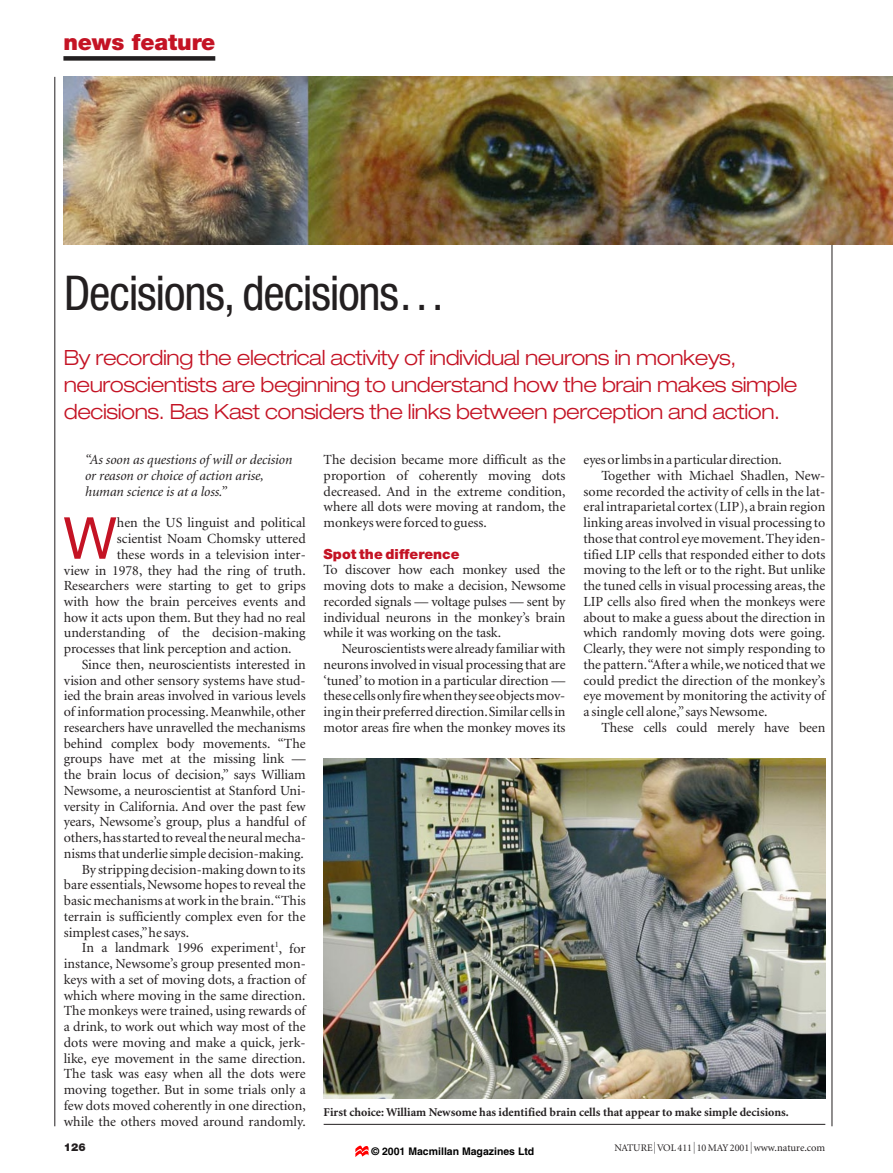
<style>
.page{position:relative;width:893px;height:1173px;background:#fff}
.page>*{position:absolute;margin:0;border:0;box-sizing:border-box;transform-origin:0 0}
.t1{font:58.05px "Helvetica Neue";color:#c41324}
.t2{font:condensed 48px "Helvetica Neue";letter-spacing:-.025em;color:#231f20}
.t3{font:900 22.5px "Helvetica Neue";letter-spacing:-.005em;color:#c41324}
.t4{font:300 expanded 21px/27px "Helvetica Neue";letter-spacing:-.02em;color:#c41324}
.t5{font:13.95px/15.8px "Minion";color:#231f20;text-align:justify}
.t6{font:italic 13.95px/15.8px "Minion";letter-spacing:-.005em;color:#231f20}
.t7{font:900 13.95px "Helvetica Neue";color:#c41324}
.t8{font:700 12px "Minion";color:#231f20}
.t9{font:900 10.8px "Helvetica Neue";color:#231f20}
.t10{font:700 10.5px "Helvetica";color:#000}
.t11{font:10.2px "Minion";color:#231f20}
.s1{font-family:"Unica SB";font-weight:300;font-size:12px;color:#fff}
.s2{font-size:10.5px;color:#fff}
.s3{font-family:"Unica SB";font-weight:300;font-size:12px}
.s4{font-size:10.5px}
</style>
<div class="page">
<hr style="left:55px;top:77px;width:1px;height:1049px;background:#231f20">
<hr style="left:831px;top:77px;width:1px;height:1049px;background:#231f20">
<div style="left:63px;top:56px;width:152px;height:5px;background:#231f20"></div>
<img style="left:64px;top:77px;width:828px;height:167px">
<img style="left:323px;top:759px;width:502px;height:340px">
<hr style="left:323px;top:1124px;width:502px;height:1px;background:#231f20">
<svg style="left:355px;top:1146px;width:13px;height:11px"></svg>
<h3 class="t3" style="left:63px;top:33px;width:153px">news feature</h3>
<h2 class="t2" style="left:64px;top:276px;width:383px">Decisions, decisions…</h2>
<h3 class="t4" style="left:64px;top:346px;width:735px">By recording the electrical activity of individual neurons in monkeys, neuroscientists are beginning to understand how the brain makes simple decisions. Bas Kast considers the links between perception and action.</h3>
<p class="t6" style="left:85px;top:453px;width:209px">“As soon as questions of will or decision or reason or choice of action arise, human science is at a loss.”</p>
<h1 class="t1" style="left:63px;top:517px;width:55px">W</h1>
<p class="t5" style="left:117px;top:516px;width:190px">hen the US linguist and political</p>
<p class="t5" style="left:323px;top:453px;width:243px">The decision became more difficult as the proportion of coherently moving dots decreased. And in the extreme condition, where all dots were moving at random, the monkeys were forced to guess.</p>
<p class="t7" style="left:323px;top:549px;width:137px">Spot the difference</p>
<p class="t5" style="left:323px;top:563px;width:243px">To discover how each monkey used the moving dots to make a decision, Newsome recorded signals — voltage pulses — sent by individual neurons in the monkey’s brain while it was working on the task.</p>
<p class="t5" style="left:323px;top:642px;width:243px;text-indent:18px">Neuroscientists were already familiar with neurons involved in visual processing that are ‘tuned’ to motion in a particular direction — these cells only fire when they see objects mov&shy;ing in their preferred direction.Similar cells in motor areas fire when the monkey moves its</p>
<p class="t5" style="left:583px;top:453px;width:200px">eyes or limbs in a particular direction.</p>
<p class="t5" style="left:601px;top:469px;width:225px">Together with Michael Shadlen, New-</p>
<p class="t5" style="left:583px;top:485px;width:243px">some recorded the activity of cells in the lat-</p>
<p class="t5" style="left:583px;top:500px;width:243px">eral intraparietal cortex (LIP), a brain region</p>
<p class="t5" style="left:583px;top:516px;width:243px">linking areas involved in visual processing to</p>
<p class="t5" style="left:583px;top:532px;width:243px">those that control eye movement.They iden-</p>
<p class="t5" style="left:583px;top:548px;width:243px">tified LIP cells that responded either to dots</p>
<p class="t5" style="left:583px;top:563px;width:243px">moving to the left or to the right. But unlike</p>
<p class="t5" style="left:583px;top:579px;width:243px">the tuned cells in visual processing areas, the</p>
<p class="t5" style="left:583px;top:595px;width:243px">LIP cells also fired when the monkeys were</p>
<p class="t5" style="left:583px;top:611px;width:243px">about to make a guess about the direction in</p>
<p class="t5" style="left:583px;top:626px;width:243px">which randomly moving dots were going.</p>
<p class="t5" style="left:583px;top:642px;width:243px">Clearly, they were not simply responding to</p>
<p class="t5" style="left:583px;top:658px;width:243px">the pattern.“After a while,we noticed that we</p>
<p class="t5" style="left:583px;top:674px;width:243px">could predict the direction of the monkey’s</p>
<p class="t5" style="left:583px;top:689px;width:243px">eye movement by monitoring the activity of</p>
<p class="t5" style="left:583px;top:705px;width:185px">a single cell alone,”says Newsome.</p>
<p class="t5" style="left:601px;top:721px;width:225px">These cells could merely have been</p>
<p class="t5" style="left:117px;top:532px;width:190px">scientist Noam Chomsky uttered</p>
<p class="t5" style="left:117px;top:548px;width:190px">these words in a television inter-</p>
<p class="t5" style="left:64px;top:563px;width:243px">view in 1978, they had the ring of truth.</p>
<p class="t5" style="left:64px;top:579px;width:243px">Researchers were starting to get to grips</p>
<p class="t5" style="left:64px;top:595px;width:243px">with how the brain perceives events and</p>
<p class="t5" style="left:64px;top:611px;width:243px">how it acts upon them. But they had no real</p>
<p class="t5" style="left:64px;top:626px;width:243px">understanding of the decision-making</p>
<p class="t5" style="left:64px;top:642px;width:229px">processes that link perception and action.</p>
<p class="t5" style="left:82px;top:658px;width:225px">Since then, neuroscientists interested in</p>
<p class="t5" style="left:64px;top:674px;width:243px">vision and other sensory systems have stud-</p>
<p class="t5" style="left:64px;top:689px;width:243px">ied the brain areas involved in various levels</p>
<p class="t5" style="left:64px;top:705px;width:243px">of information processing. Meanwhile, other</p>
<p class="t5" style="left:64px;top:721px;width:243px">researchers have unravelled the mechanisms</p>
<p class="t5" style="left:64px;top:737px;width:243px">behind complex body movements. “The</p>
<p class="t5" style="left:64px;top:752px;width:243px">groups have met at the missing link —</p>
<p class="t5" style="left:64px;top:768px;width:243px">the brain locus of decision,” says William</p>
<p class="t5" style="left:64px;top:784px;width:243px">Newsome, a neuroscientist at Stanford Uni-</p>
<p class="t5" style="left:64px;top:800px;width:243px">versity in California. And over the past few</p>
<p class="t5" style="left:64px;top:815px;width:243px">years, Newsome’s group, plus a handful of</p>
<p class="t5" style="left:64px;top:831px;width:243px">others,has started to reveal the neural mecha-</p>
<p class="t5" style="left:64px;top:847px;width:242px">nisms that underlie simple decision-making.</p>
<p class="t5" style="left:82px;top:863px;width:225px">By stripping decision-making down to its</p>
<p class="t5" style="left:64px;top:878px;width:243px">bare essentials, Newsome hopes to reveal the</p>
<p class="t5" style="left:64px;top:894px;width:243px">basic mechanisms at work in the brain.“This</p>
<p class="t5" style="left:64px;top:910px;width:243px">terrain is sufficiently complex even for the</p>
<p class="t5" style="left:64px;top:926px;width:127px">simplest cases,”he says.</p>
<p class="t5" style="left:82px;top:941px;width:225px">In a landmark 1996 experiment<sup>1</sup>, for</p>
<p class="t5" style="left:64px;top:957px;width:243px">instance, Newsome’s group presented mon-</p>
<p class="t5" style="left:64px;top:973px;width:243px">keys with a set of moving dots, a fraction of</p>
<p class="t5" style="left:64px;top:989px;width:243px">which where moving in the same direction.</p>
<p class="t5" style="left:64px;top:1004px;width:243px">The monkeys were trained, using rewards of</p>
<p class="t5" style="left:64px;top:1020px;width:243px">a drink, to work out which way most of the</p>
<p class="t5" style="left:64px;top:1036px;width:243px">dots were moving and make a quick, jerk-</p>
<p class="t5" style="left:64px;top:1052px;width:243px">like, eye movement in the same direction.</p>
<p class="t5" style="left:64px;top:1067px;width:243px">The task was easy when all the dots were</p>
<p class="t5" style="left:64px;top:1083px;width:243px">moving together. But in some trials only a</p>
<p class="t5" style="left:64px;top:1099px;width:243px">few dots moved coherently in one direction,</p>
<p class="t5" style="left:64px;top:1115px;width:243px">while the others moved around randomly.</p>
<p class="t8" style="left:323px;top:1107px;width:466px">First choice: William Newsome has identified brain cells that appear to make simple decisions.</p>
<p class="t10" style="left:371px;top:1148px;width:164px">© 2001 Macmillan Magazines Ltd</p>
<p class="t9" style="left:64px;top:1143px;width:23px">126</p>
<p class="t11" style="left:590px;top:1143px;width:237px"><span class="s1">|</span> <span class="s2">www</span>NATURE<span class="s3">|</span> VOL 411 <span class="s3">|</span> 10 MAY 2001 <span class="s3">|</span> <span class="s4">www.nature.com</span></p>
</div>
